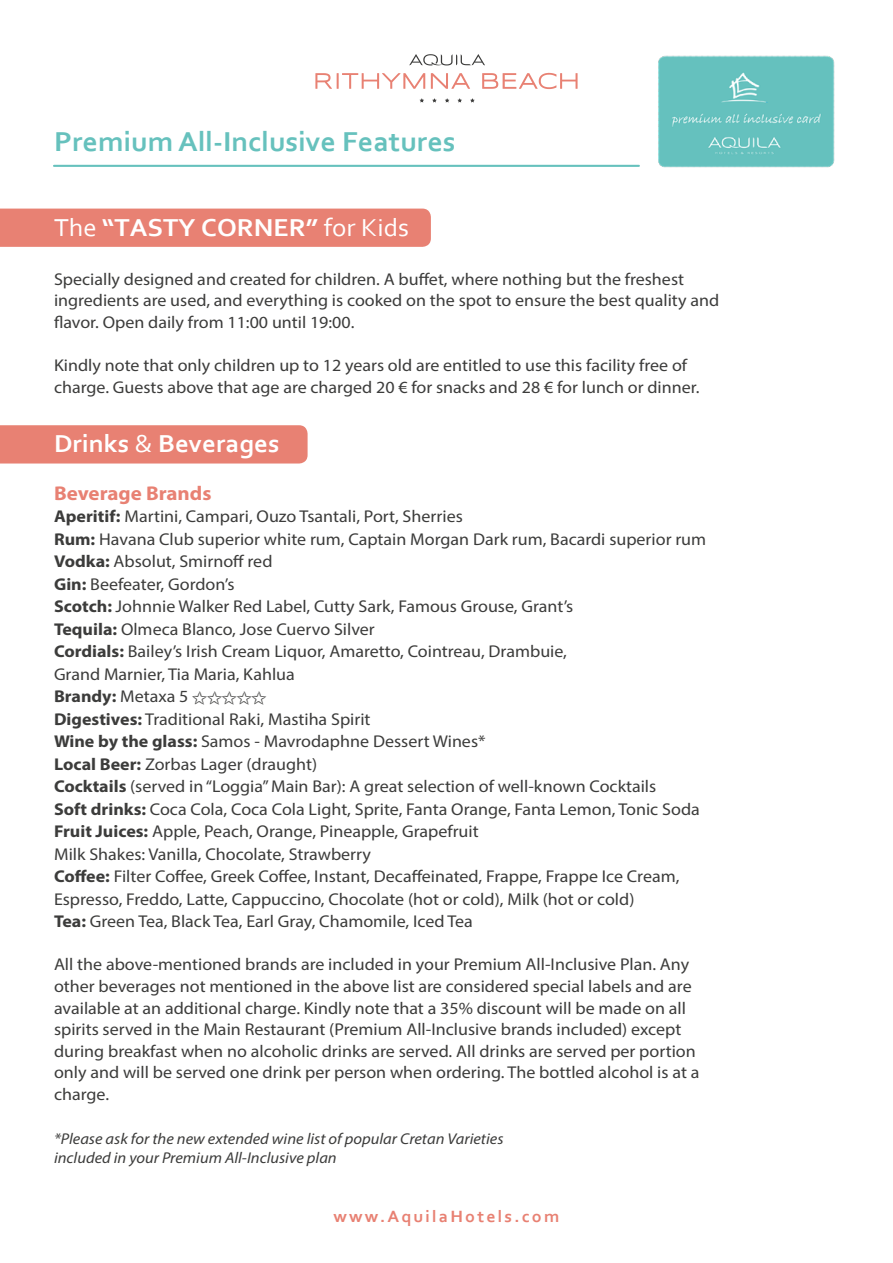
<style>
.page{position:relative;width:893px;height:1263px;background:#fff}
.page>*{position:absolute;margin:0;border:0;box-sizing:border-box;transform-origin:0 0}
.t1{font:700 28.65px "Corbel";color:#66c1bd;scale:1.05 1}
.t2{font:700 25.65px "Corbel";color:#fff;scale:1.05 1}
.t3{font:700 19.95px "Myriad Pro";color:#e88173;scale:1.05 1}
.t4{font:17.1px/22.5px "Myriad Pro";color:#3c3c3b;scale:1.05 1}
.t5{font:700 17.1px "Corbel";letter-spacing:.12em;color:#e88173;scale:1.05 1}
.t6{font:italic 15.6px/19.8px "Myriad Pro";color:#3c3c3b;scale:1.05 1}
.s1{font-weight:400}
.s2{font-weight:700}
.s3{font-family:"Seeing Stars OT";font-size:14.25px}
</style>
<div class="page">
<div style="left:0;top:209px;width:431px;height:38px;background:#e88173"></div>
<div style="left:0;top:425px;width:308px;height:38px;background:#e88173"></div>
<img style="left:658px;top:55px;width:177px;height:113px">
<svg style="left:315px;top:73px;width:110px;height:16px"></svg>
<svg style="left:431px;top:73px;width:39px;height:16px"></svg>
<svg style="left:482px;top:73px;width:96px;height:16px"></svg>
<svg style="left:419px;top:98px;width:5px;height:5px"></svg>
<svg style="left:432px;top:98px;width:5px;height:5px"></svg>
<svg style="left:445px;top:98px;width:4px;height:5px"></svg>
<svg style="left:457px;top:98px;width:5px;height:5px"></svg>
<svg style="left:470px;top:98px;width:5px;height:5px"></svg>
<svg style="left:409px;top:54px;width:76px;height:11px"></svg>
<hr style="left:54px;top:165px;width:585px;height:2px;background:#66c1bd">
<h1 class="t1" style="left:54px;top:124px;width:384px">Premium All-Inclusive Features</h1>
<h2 class="t2" style="left:54px;top:212px;width:340px"><span class="s1">The</span> “TASΤY CORNER” <span class="s1">for Kids</span></h2>
<p class="t4" style="left:54px;top:268px;width:635px;line-height:21.6px">Specially designed and created for children. A buffet, where nothing but the freshest ingredients are used, and everything is cooked on the spot to ensure the best quality and flavor. Open daily from 11:00 until 19:00.</p>
<p class="t4" style="left:54px;top:354px;width:616px;line-height:21.6px">Kindly note that only children up to 12 years old are entitled to use this facility free of charge. Guests above that age are charged 20 € for snacks and 28 € for lunch or dinner.</p>
<h2 class="t2" style="left:54px;top:428px;width:216px">Drinks <span class="s1">&amp;</span> Beverages</h2>
<p class="t3" style="left:54px;top:480px;width:152px">Beverage Brands</p>
<p class="t4" style="left:54px;top:505px;width:623px"><span class="s2">Aperitif:</span> Martini, Campari, Ouzo Tsantali, Port, Sherries<br><span class="s2">Rum:</span> Havana Club superior white rum, Captain Morgan Dark rum, Bacardi superior rum <span class="s2">Vodka:</span> Absolut, Smirnoff red<br><span class="s2">Gin:</span> Beefeater, Gordon’s<br><span class="s2">Scotch:</span> Johnnie Walker Red Label, Cutty Sark, Famous Grouse, Grant’s<br><span class="s2">Tequila:</span> Olmeca Blanco, Jose Cuervo Silver<br><span class="s2">Cordials:</span> Bailey’s Irish Cream Liquor, Amaretto, Cointreau, Drambuie,<br>Grand Marnier, Tia Maria, Kahlua<br><span class="s2">Brandy:</span> Metaxa 5 <span class="s3">UUUUU<br></span><span class="s2">Digestives:</span> Traditional Raki, Mastiha Spirit<br><span class="s2">Wine by the glass:</span> Samos - Mavrodaphne Dessert Wines*<br><span class="s2">Local Beer:</span> Zorbas Lager (draught)<br><span class="s2">Cocktails</span> (served in “Loggia” Main Bar): A great selection of well-known Cocktails<br><span class="s2">Soft drinks:</span> Coca Cola, Coca Cola Light, Sprite, Fanta Orange, Fanta Lemon, Tonic Soda <span class="s2">Fruit Juices:</span> Apple, Peach, Orange, Pineapple, Grapefruit<br>Milk Shakes: Vanilla, Chocolate, Strawberry<br><span class="s2">Coffee:</span> Filter Coffee, Greek Coffee, Instant, Decaffeinated, Frappe, Frappe Ice Cream, Espresso, Freddo, Latte, Cappuccino, Chocolate (hot or cold), Milk (hot or cold)<br><span class="s2">Tea:</span> Green Tea, Black Tea, Earl Gray, Chamomile, Iced Tea</p>
<p class="t4" style="left:54px;top:953px;width:616px;line-height:21.6px">All the above-mentioned brands are included in your Premium All-Inclusive Plan. Any other beverages not mentioned in the above list are considered special labels and are available at an additional charge. Kindly note that a 35% discount will be made on all spirits served in the Main Restaurant (Premium All-Inclusive brands included) except during breakfast when no alcoholic drinks are served. All drinks are served per portion only and will be served one drink per person when ordering. The bottled alcohol is at a charge.</p>
<p class="t6" style="left:54px;top:1128px;width:430px">*Please ask for the new extended wine list of popular Cretan Varieties included in your Premium All-Inclusive plan</p>
<p class="t5" style="left:333px;top:1206px;width:217px">www.AquilaHotels.com</p>
</div>
